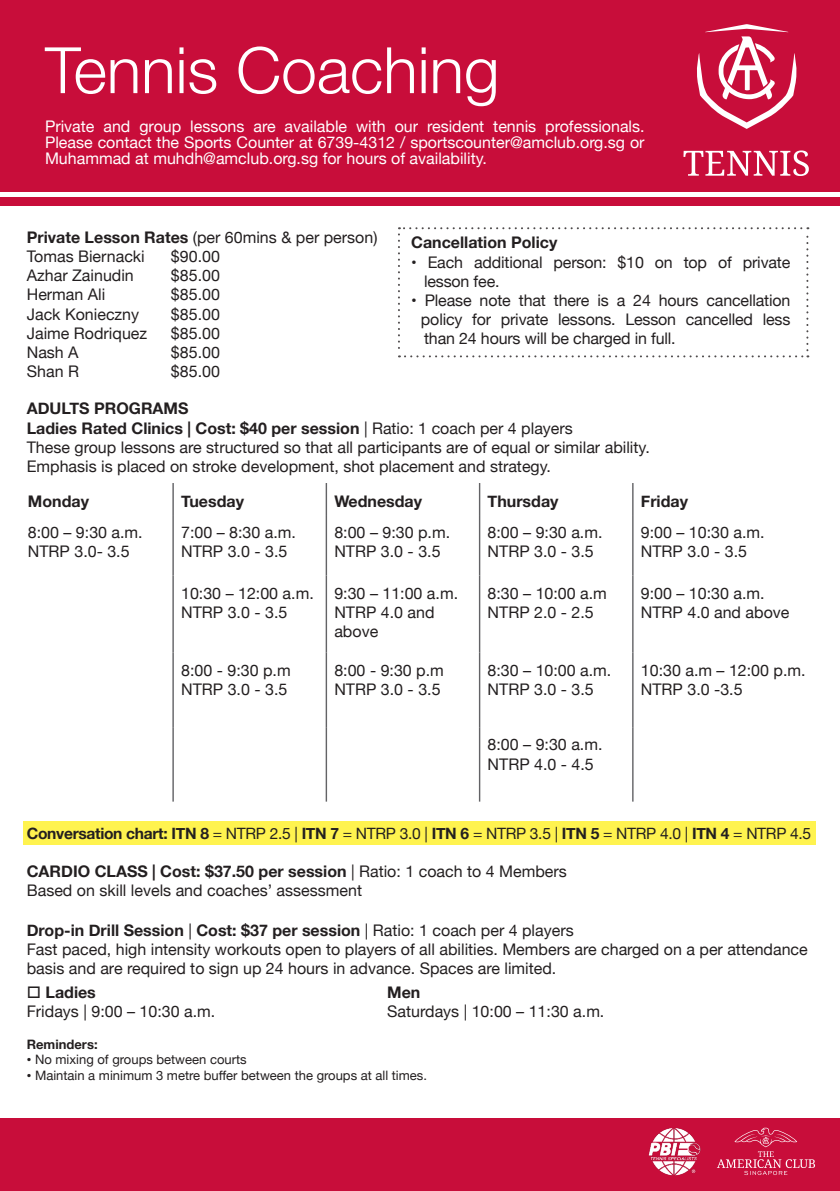
<style>
.page{position:relative;width:840px;height:1191px;background:#fff}
.page>*{position:absolute;margin:0;border:0;box-sizing:border-box;transform-origin:0 0}
.t1{font:300 64px "Helvetica Neue";color:#fff}
.t2{font:16px/19.2px "Helvetica Neue";color:#231f20}
.t3{font:700 16px "Helvetica Neue";color:#231f20}
.t4{font:16px/16px "Helvetica Neue";color:#fff;text-align:justify}
.t5{font:15.6px "Helvetica Neue";letter-spacing:-.02em;color:#231f20}
.t6{font:13px "Helvetica Neue";color:#231f20}
.t7{font:700 13px "Helvetica Neue";color:#231f20}
.s1{font-weight:700}
.s2{font-weight:400}
.s3{font-family:"Gill Sans"}
</style>
<div class="page">
<div style="left:24px;top:821px;width:791px;height:23px;background:#fff34f"></div>
<div style="left:0;top:1118px;width:839px;height:73px;background:#c80d3a"></div>
<div style="left:0;top:0;width:839px;height:191px;background:#c80d3a"></div>
<div style="left:0;top:197px;width:839px;height:8px;background:#c80d3a"></div>
<img style="left:648px;top:1128px;width:53px;height:47px">
<svg style="left:716px;top:1127px;width:98px;height:48px"></svg>
<svg style="left:398px;top:227px;width:410px;height:130px"></svg>
<svg style="left:683px;top:150px;width:125px;height:26px"></svg>
<svg style="left:697px;top:24px;width:100px;height:105px"></svg>
<hr style="left:325px;top:483px;width:2px;height:32px;background:#636366">
<hr style="left:478px;top:483px;width:2px;height:32px;background:#636366">
<hr style="left:631px;top:483px;width:2px;height:32px;background:#636366">
<hr style="left:325px;top:515px;width:2px;height:60px;background:#636366">
<hr style="left:478px;top:515px;width:2px;height:60px;background:#636366">
<hr style="left:631px;top:515px;width:2px;height:60px;background:#636366">
<hr style="left:478px;top:575px;width:2px;height:77px;background:#636366">
<hr style="left:631px;top:575px;width:2px;height:77px;background:#636366">
<hr style="left:478px;top:652px;width:2px;height:75px;background:#636366">
<hr style="left:631px;top:652px;width:2px;height:75px;background:#636366">
<hr style="left:478px;top:727px;width:2px;height:74px;background:#636366">
<hr style="left:631px;top:727px;width:2px;height:74px;background:#636366">
<hr style="left:172px;top:483px;width:2px;height:32px;background:#636366">
<hr style="left:172px;top:515px;width:2px;height:60px;background:#636366">
<hr style="left:172px;top:575px;width:2px;height:77px;background:#636366">
<hr style="left:325px;top:575px;width:2px;height:77px;background:#636366">
<hr style="left:172px;top:652px;width:2px;height:75px;background:#636366">
<hr style="left:325px;top:652px;width:2px;height:75px;background:#636366">
<hr style="left:172px;top:727px;width:2px;height:74px;background:#636366">
<hr style="left:325px;top:727px;width:2px;height:74px;background:#636366">
<p class="t1" style="left:45px;top:19px;width:456px">Tennis Coaching</p>
<p class="t4" style="left:45px;top:119px;width:600px">Private and group lessons are available with our resident tennis professionals.<br>Please contact the Sports Counter at 6739-4312 / sportscounter@amclub.org.sg or Muhammad at muhdh@amclub.org.sg for hours of availability.</p>
<p class="t2" style="left:27px;top:228px;width:352px"><span class="s1">Private Lesson Rates</span> (per 60mins &amp; per person)</p>
<p class="t2" style="left:27px;top:247px;width:119px">Tomas Biernacki</p>
<p class="t2" style="left:171px;top:247px;width:50px">$90.00</p>
<p class="t2" style="left:27px;top:267px;width:108px">Azhar Zainudin</p>
<p class="t2" style="left:171px;top:267px;width:50px">$85.00</p>
<p class="t2" style="left:27px;top:286px;width:80px">Herman Ali</p>
<p class="t2" style="left:171px;top:286px;width:50px">$85.00</p>
<p class="t2" style="left:27px;top:305px;width:114px">Jack Konieczny</p>
<p class="t2" style="left:171px;top:305px;width:50px">$85.00</p>
<p class="t2" style="left:27px;top:324px;width:122px">Jaime Rodriquez</p>
<p class="t2" style="left:171px;top:324px;width:50px">$85.00</p>
<p class="t2" style="left:27px;top:343px;width:53px">Nash A</p>
<p class="t2" style="left:171px;top:343px;width:50px">$85.00</p>
<p class="t2" style="left:27px;top:363px;width:54px">Shan R</p>
<p class="t2" style="left:171px;top:363px;width:50px">$85.00</p>
<p class="t3" style="left:27px;top:396px;width:163px">ADULTS PROGRAMS</p>
<p class="t3" style="left:27px;top:415px;width:547px">Ladies Rated Clinics | Cost: $40 per session <span class="s2">| Ratio: 1 coach per 4 players</span></p>
<p class="t2" style="left:27px;top:438px;width:624px">These group lessons are structured so that all participants are of equal or similar ability.</p>
<p class="t2" style="left:27px;top:457px;width:525px">Emphasis is placed on stroke development, shot placement and strategy.</p>
<p class="t3" style="left:411px;top:230px;width:147px">Cancellation Policy</p>
<p class="t2" style="left:424px;top:253px;width:368px;text-indent:-13px">• Each additional person: $10 on top of private lesson fee.</p>
<p class="t2" style="left:420px;top:292px;width:371px;text-align:justify;text-indent:-10px">• Please note that there is a 24 hours cancellation policy for private lessons. Lesson cancelled less than 24 hours will be charged in full.</p>
<p class="t3" style="left:28px;top:488px;width:63px">Monday</p>
<p class="t3" style="left:181px;top:488px;width:64px">Tuesday</p>
<p class="t3" style="left:334px;top:488px;width:89px">Wednesday</p>
<p class="t3" style="left:487px;top:488px;width:72px">Thursday</p>
<p class="t3" style="left:640px;top:488px;width:49px">Friday</p>
<p class="t2" style="left:28px;top:524px;width:116px">8:00 – 9:30 a.m.</p>
<p class="t2" style="left:28px;top:543px;width:103px">NTRP 3.0- 3.5</p>
<p class="t2" style="left:181px;top:524px;width:116px">7:00 – 8:30 a.m.</p>
<p class="t2" style="left:181px;top:543px;width:108px">NTRP 3.0 - 3.5</p>
<p class="t2" style="left:334px;top:524px;width:117px">8:00 – 9:30 p.m.</p>
<p class="t2" style="left:334px;top:543px;width:108px">NTRP 3.0 - 3.5</p>
<p class="t2" style="left:487px;top:524px;width:116px">8:00 – 9:30 a.m.</p>
<p class="t2" style="left:487px;top:543px;width:108px">NTRP 3.0 - 3.5</p>
<p class="t2" style="left:640px;top:524px;width:125px">9:00 – 10:30 a.m.</p>
<p class="t2" style="left:640px;top:543px;width:108px">NTRP 3.0 - 3.5</p>
<p class="t2" style="left:181px;top:584px;width:134px">10:30 – 12:00 a.m.</p>
<p class="t2" style="left:181px;top:603px;width:108px">NTRP 3.0 - 3.5</p>
<p class="t2" style="left:181px;top:661px;width:111px">8:00 - 9:30 p.m</p>
<p class="t2" style="left:181px;top:681px;width:108px">NTRP 3.0 - 3.5</p>
<p class="t2" style="left:334px;top:584px;width:125px">9:30 – 11:00 a.m.</p>
<p class="t2" style="left:334px;top:603px;width:102px">NTRP 4.0 and above</p>
<p class="t2" style="left:334px;top:661px;width:111px">8:00 - 9:30 p.m</p>
<p class="t2" style="left:334px;top:681px;width:108px">NTRP 3.0 - 3.5</p>
<p class="t2" style="left:487px;top:584px;width:121px">8:30 – 10:00 a.m</p>
<p class="t2" style="left:487px;top:603px;width:108px">NTRP 2.0 - 2.5</p>
<p class="t2" style="left:487px;top:661px;width:125px">8:30 – 10:00 a.m.</p>
<p class="t2" style="left:487px;top:681px;width:108px">NTRP 3.0 - 3.5</p>
<p class="t2" style="left:487px;top:736px;width:116px">8:00 – 9:30 a.m.</p>
<p class="t2" style="left:487px;top:755px;width:108px">NTRP 4.0 - 4.5</p>
<p class="t2" style="left:640px;top:584px;width:125px">9:00 – 10:30 a.m.</p>
<p class="t2" style="left:640px;top:603px;width:150px">NTRP 4.0 and above</p>
<p class="t2" style="left:640px;top:661px;width:166px">10:30 a.m – 12:00 p.m.</p>
<p class="t2" style="left:640px;top:681px;width:103px">NTRP 3.0 -3.5</p>
<p class="t5" style="left:27px;top:822px;width:785px"><span class="s1">Conversation chart: ITN 8</span> = NTRP 2.5 | <span class="s1">ITN 7</span> = NTRP 3.0 | <span class="s1">ITN 6</span> = NTRP 3.5 | <span class="s1">ITN 5</span> = NTRP 4.0 | <span class="s1">ITN 4</span> = NTRP 4.5</p>
<p class="t3" style="left:27px;top:859px;width:541px">CARDIO CLASS | Cost: $37.50 per session <span class="s2">| Ratio: 1 coach to 4 Members</span></p>
<p class="t2" style="left:27px;top:882px;width:336px">Based on skill levels and coaches’ assessment</p>
<p class="t3" style="left:27px;top:917px;width:548px">Drop-in Drill Session <span class="s2">|</span> Cost: $37 per session <span class="s2">| Ratio: 1 coach per 4 players</span></p>
<p class="t2" style="left:27px;top:940px;width:782px">Fast paced, high intensity workouts open to players of all abilities. Members are charged on a per attendance basis and are required to sign up 24 hours in advance. Spaces are limited.</p>
<p class="t3" style="left:27px;top:979px;width:71px">□ Ladies</p>
<p class="t3" style="left:387px;top:979px;width:35px">Men</p>
<p class="t2" style="left:27px;top:1003px;width:190px">Fridays | 9:00 – 10:30 a.m.</p>
<p class="t2" style="left:387px;top:1003px;width:219px">Saturdays | 10:00 – 11:30 a.m.</p>
<p class="t7" style="left:27px;top:1033px;width:72px">Reminders:</p>
<p class="t6" style="left:27px;top:1050px;width:221px"><span class="s3">•</span> No mixing of groups between courts</p>
<p class="t6" style="left:27px;top:1065px;width:401px"><span class="s3">•</span> Maintain a minimum 3 metre buffer between the groups at all times.</p>
</div>
